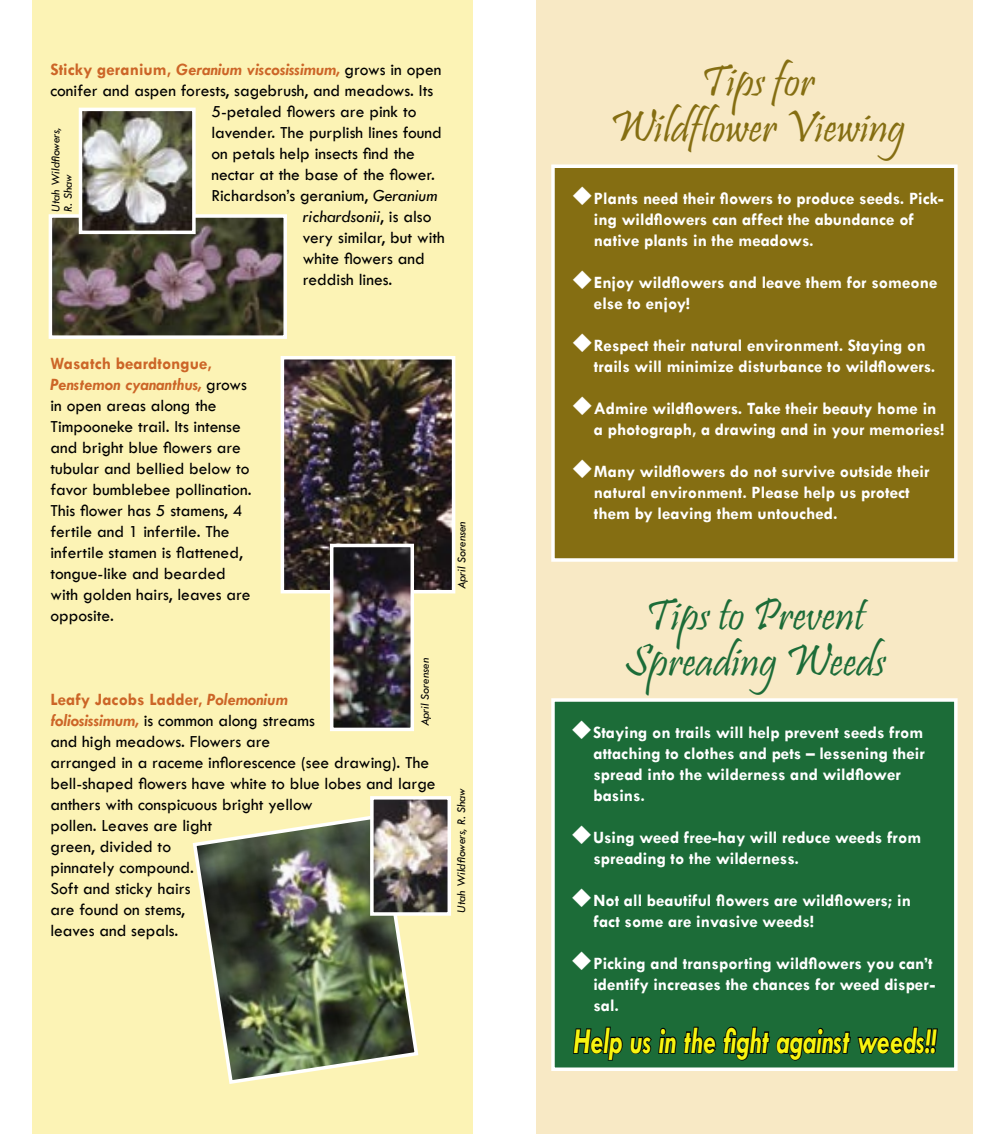
<style>
.page{position:relative;width:1008px;height:1134px;background:#fff}
.page>*{position:absolute;margin:0;border:0;box-sizing:border-box;transform-origin:0 0}
.Head1{font:45.5px "Pristina";color:#1c6c38}
.Head1-2{font:45.5px "Pristina";color:#856e12}
.Bode_Text_NO_INDENT{font:italic 700 36.75px "Tw Cen";color:#f7f410;scale:.75 1}
.Bode_Text_NO_INDENT-2{font:17.5px/21px "Tw Cen";color:#000}
.Body_Text{font:700 17.5px/21px "Tw Cen";color:#fff}
.Bode_Text_NO_INDENT-3{font:italic 700 17.5px "Tw Cen";color:#cc6527}
.Bode_Text_NO_INDENT-4{font:italic 17.5px "Tw Cen";color:#000}
.Head1-3{font:italic 12.25px "Tw Cen";color:#000}
.s1{font-style:normal}
.s2{font-weight:400;font-style:normal;color:#000}
.s3{font-style:italic}
.s4{font-weight:700;color:#cc6527}
.s5{font-weight:700;font-style:italic;color:#cc6527}
</style>
<div class="page">
<div style="left:32px;top:0;width:440px;height:1134px;background:#fcf3b5"></div>
<div style="left:536px;top:0;width:437px;height:1134px;background:#f8e9c5"></div>
<img style="left:54px;top:219px;width:228px;height:115px">
<div style="left:49px;top:214px;width:238px;height:125px;border:4px solid #fff"></div>
<img style="left:192px;top:816px;width:227px;height:268px">
<div style="left:553px;top:166px;width:403px;height:394px;background:#856e12"></div>
<div style="left:551px;top:165px;width:407px;height:397px;border:3px solid #fff"></div>
<div style="left:553px;top:700px;width:403px;height:369px;background:#1c6c38"></div>
<div style="left:551px;top:698px;width:407px;height:373px;border:3px solid #fff"></div>
<svg style="left:573px;top:1026px;width:104px;height:35px"></svg>
<svg style="left:683px;top:1026px;width:255px;height:35px"></svg>
<img style="left:83px;top:112px;width:109px;height:118px">
<div style="left:79px;top:108px;width:117px;height:126px;border:3px solid #fff"></div>
<img style="left:285px;top:360px;width:166px;height:229px">
<div style="left:281px;top:356px;width:174px;height:237px;border:3px solid #fff"></div>
<img style="left:334px;top:548px;width:76px;height:179px">
<div style="left:330px;top:544px;width:84px;height:187px;border:3px solid #fff"></div>
<img style="left:374px;top:800px;width:73px;height:112px">
<div style="left:370px;top:796px;width:81px;height:120px;border:3px solid #fff"></div>
<p class="Bode_Text_NO_INDENT-3" style="left:50px;top:59px;width:393px"><span class="s1">Sticky geranium,</span> Geranium viscosissimum, <span class="s2">grows in open</span></p>
<p class="Bode_Text_NO_INDENT-2" style="left:50px;top:80px;width:384px">conifer and aspen forests, sagebrush, and meadows. Its</p>
<p class="Bode_Text_NO_INDENT-2" style="left:211px;top:101px;width:207px">5-petaled flowers are pink to</p>
<p class="Bode_Text_NO_INDENT-2" style="left:211px;top:122px;width:232px">lavender. The purplish lines found</p>
<p class="Bode_Text_NO_INDENT-2" style="left:211px;top:143px;width:205px">on petals help insects find the</p>
<p class="Bode_Text_NO_INDENT-2" style="left:211px;top:164px;width:225px">nectar at the base of the flower.</p>
<p class="Bode_Text_NO_INDENT-2" style="left:211px;top:185px;width:228px">Richardson’s geranium, <span class="s3">Geranium</span></p>
<p class="Bode_Text_NO_INDENT-4" style="left:303px;top:206px;width:130px">richardsonii<span class="s1">, is also</span></p>
<p class="Bode_Text_NO_INDENT-2" style="left:303px;top:227px;width:144px">very similar, but with</p>
<p class="Bode_Text_NO_INDENT-2" style="left:303px;top:248px;width:124px">white flowers and</p>
<p class="Bode_Text_NO_INDENT-2" style="left:303px;top:269px;width:91px">reddish lines.</p>
<p class="Head1-3" style="left:48px;top:212px;width:85px;rotate:-90deg">Utah Wildflowers,</p>
<p class="Head1-3" style="left:61px;top:212px;width:39px;rotate:-90deg">R. Shaw</p>
<p class="Bode_Text_NO_INDENT-2" style="left:50px;top:353px;width:203px"><span class="s4">Wasatch beardtongue,<br></span><span class="s5">Penstemon cyananthus,</span> grows in open areas along the<br>Timpooneke trail. Its intense and bright blue flowers are tubular and bellied below to favor bumblebee pollination.<br>This flower has 5 stamens, 4 fertile and 1 infertile. The infertile stamen is flattened, tongue-like and bearded with golden hairs, leaves are opposite.</p>
<p class="Head1-3" style="left:418px;top:726px;width:70px;rotate:-90deg">April Sorensen</p>
<p class="Bode_Text_NO_INDENT-2" style="left:50px;top:689px;width:387px"><span class="s4">Leafy Jacobs Ladder,</span> <span class="s5">Polemonium<br>foliosissimum,</span> is common along streams<br>and high meadows. Flowers are<br>arranged in a raceme inflorescence (see drawing). The bell-shaped flowers have white to blue lobes and large anthers with conspicuous bright yellow<br>pollen. Leaves are light<br>green, divided to<br>pinnately compound.<br>Soft and sticky hairs<br>are found on stems,<br>leaves and sepals.</p>
<p class="Head1-3" style="left:454px;top:589px;width:70px;rotate:-90deg">April Sorensen</p>
<p class="Head1-3" style="left:454px;top:913px;width:126px;rotate:-90deg">Utah Wildflowers, R. Shaw</p>
<p class="Head1-2" style="left:701px;top:56px;width:115px">Tips for</p>
<p class="Head1-2" style="left:610px;top:102px;width:297px">Wildflower Viewing</p>
<p class="Body_Text" style="left:594px;top:187px;width:351px;text-indent:-23px">◆Plants need their flowers to produce seeds. Pick&shy;ing wildflowers can affect the abundance of native plants in the meadows.</p>
<p class="Body_Text" style="left:594px;top:271px;width:345px;text-indent:-23px">◆Enjoy wildflowers and leave them for someone else to enjoy!</p>
<p class="Body_Text" style="left:594px;top:334px;width:343px;text-indent:-23px">◆Respect their natural environment. Staying on trails will minimize disturbance to wildflowers.</p>
<p class="Body_Text" style="left:594px;top:397px;width:352px;text-indent:-23px">◆Admire wildflowers. Take their beauty home in a photograph, a drawing and in your memories!</p>
<p class="Body_Text" style="left:594px;top:460px;width:337px;text-indent:-23px">◆Many wildflowers do not survive outside their natural environment. Please help us protect them by leaving them untouched.</p>
<p class="Head1" style="left:645px;top:590px;width:221px">Tips to Prevent</p>
<p class="Head1" style="left:624px;top:636px;width:263px">Spreading Weeds</p>
<p class="Body_Text" style="left:593px;top:721px;width:333px;text-indent:-23px">◆Staying on trails will help prevent seeds from attaching to clothes and pets – lessening their spread into the wilderness and wildflower basins.</p>
<p class="Body_Text" style="left:593px;top:826px;width:329px;text-indent:-23px">◆Using weed free-hay will reduce weeds from spreading to the wilderness.</p>
<p class="Body_Text" style="left:593px;top:889px;width:319px;text-indent:-23px">◆Not all beautiful flowers are wildflowers; in fact some are invasive weeds!</p>
<p class="Body_Text" style="left:593px;top:952px;width:343px;text-indent:-23px">◆Picking and transporting wildflowers you can’t identify increases the chances for weed disper&shy;sal.</p>
<p class="Bode_Text_NO_INDENT" style="left:574px;top:1019px;width:485px">Help us in the fight against weeds!!</p>
</div>
